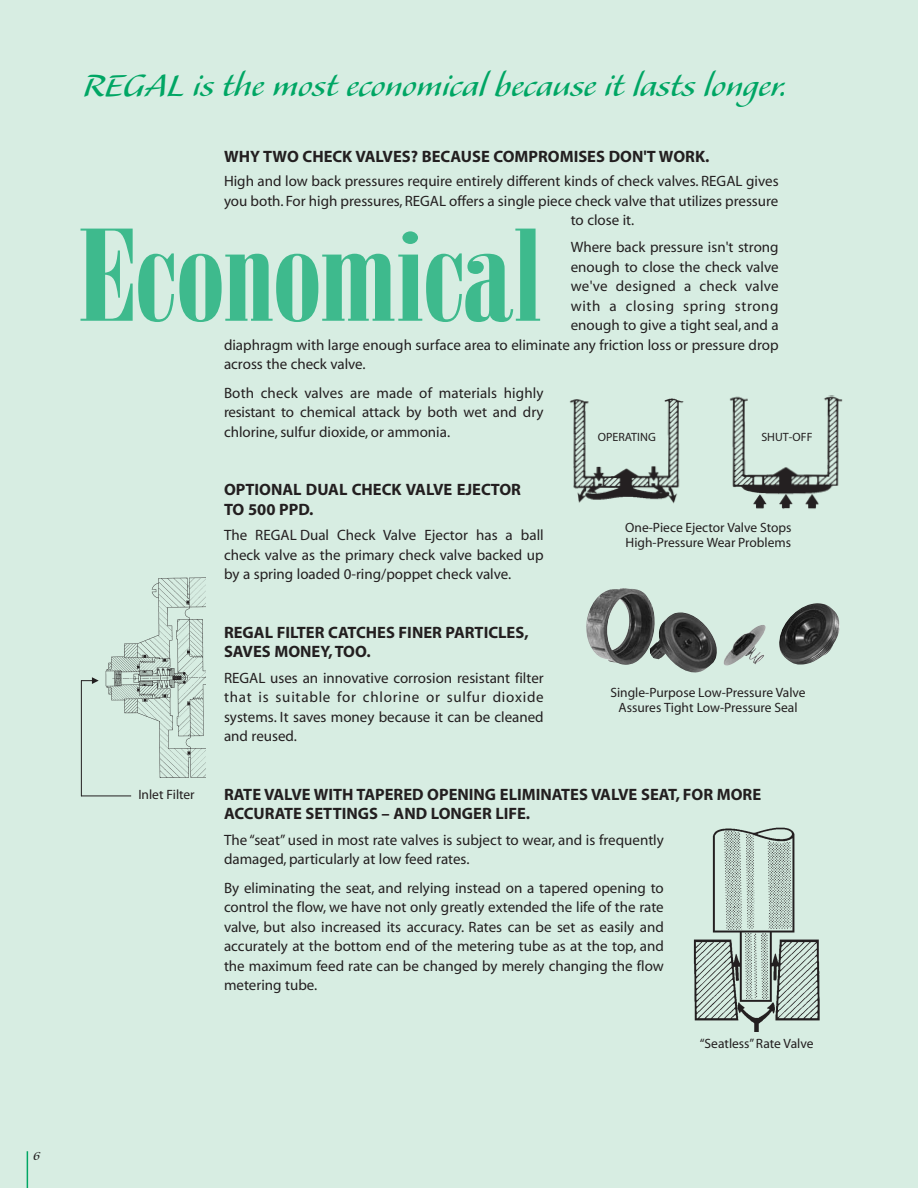
<style>
.page{position:relative;width:918px;height:1188px;background:#d7ede2}
.page>*{position:absolute;margin:0;border:0;box-sizing:border-box;transform-origin:0 0}
.t1{font:127.5px "Bodoni Poster Compressed";letter-spacing:-.015em;color:#3eba8d;scale:1.2 1}
.t2{font:39px "Alexa";color:#00a664}
.t3{font:700 16.5px/19.5px "Myriad";color:#231f20}
.t4{font:15px/19.5px "Myriad";color:#231f20;text-align:justify}
.t5{font:15px "Myriad";letter-spacing:.02em;color:#231f20}
.t6{font:15px "Myriad";letter-spacing:.04em;color:#231f20}
.t7{font:15px "Alexa";color:#231f20}
.t8{font:13.5px/15px "Myriad";color:#231f20}
.t9{font:12px "Myriad";color:#231f20}
</style>
<div class="page">
<img style="left:105px;top:577px;width:101px;height:201px">
<hr style="left:81px;top:680px;width:1px;height:116px;background:#231f20">
<hr style="left:81px;top:796px;width:50px;height:1px;background:#231f20">
<svg style="left:81px;top:677px;width:18px;height:7px"></svg>
<img style="left:693px;top:827px;width:127px;height:204px">
<img style="left:569px;top:395px;width:274px;height:114px">
<img style="left:586px;top:588px;width:254px;height:85px">
<hr style="left:27px;top:1151px;width:1px;height:37px;background:#00a664">
<h2 class="t2" style="left:83px;top:71px;width:705px">REGAL is the most economical because it lasts longer.</h2>
<p class="t3" style="left:224px;top:148px;width:487px">WHY TWO CHECK VALVES? BECAUSE COMPROMISES DON'T WORK.</p>
<p class="t4" style="left:224px;top:173px;width:556px">High and low back pressures require entirely different kinds of check valves. REGAL gives</p>
<p class="t4" style="left:224px;top:192px;width:556px">you both. For high pressures, REGAL offers a single piece check valve that utilizes pressure</p>
<p class="t4" style="left:571px;top:212px;width:65px">to close it.</p>
<p class="t4" style="left:571px;top:239px;width:209px">Where back pressure isn't strong</p>
<p class="t4" style="left:571px;top:258px;width:209px">enough to close the check valve</p>
<p class="t5" style="left:571px;top:280px;width:209px">we've designed a check valve</p>
<p class="t6" style="left:571px;top:300px;width:209px">with a closing spring strong</p>
<p class="t4" style="left:571px;top:317px;width:209px">enough to give a tight seal, and a</p>
<p class="t4" style="left:224px;top:336px;width:556px">diaphragm with large enough surface area to eliminate any friction loss or pressure drop</p>
<p class="t4" style="left:224px;top:356px;width:143px">across the check valve.</p>
<p class="t4" style="left:224px;top:384px;width:321px">Both check valves are made of materials highly resistant to chemical attack by both wet and dry chlorine, sulfur dioxide, or ammonia.</p>
<h1 class="t1" style="left:78px;top:229px;width:391px">Economical</h1>
<p class="t9" style="left:598px;top:432px;width:59px">OPERATING</p>
<p class="t9" style="left:761px;top:432px;width:53px">SHUT-OFF</p>
<p class="t8" style="left:138px;top:788px;width:58px">Inlet Filter</p>
<p class="t3" style="left:224px;top:481px;width:299px">OPTIONAL DUAL CHECK VALVE EJECTOR<br>TO 500 PPD.</p>
<p class="t4" style="left:224px;top:527px;width:321px">The REGAL Dual Check Valve Ejector has a ball check valve as the primary check valve backed up by a spring loaded 0-ring/poppet check valve.</p>
<p class="t3" style="left:224px;top:624px;width:306px">REGAL FILTER CATCHES FINER PARTICLES,<br>SAVES MONEY, TOO.</p>
<p class="t4" style="left:224px;top:669px;width:321px">REGAL uses an innovative corrosion resistant filter that is suitable for chlorine or sulfur dioxide systems. It saves money because it can be cleaned and reused.</p>
<p class="t8" style="left:625px;top:521px;width:168px">One-Piece Ejector Valve Stops<br>High-Pressure Wear Problems</p>
<p class="t8" style="left:610px;top:686px;width:197px;text-align:center">Single-Purpose Low-Pressure Valve<br>Assures Tight Low-Pressure Seal</p>
<p class="t3" style="left:224px;top:786px;width:539px">RATE VALVE WITH TAPERED OPENING ELIMINATES VALVE SEAT, FOR MORE<br>ACCURATE SETTINGS – AND LONGER LIFE.</p>
<p class="t4" style="left:224px;top:831px;width:441px">The “seat” used in most rate valves is subject to wear, and is frequently damaged, particularly at low feed rates.</p>
<p class="t4" style="left:224px;top:879px;width:441px">By eliminating the seat, and relying instead on a tapered opening to control the flow, we have not only greatly extended the life of the rate valve, but also increased its accuracy. Rates can be set as easily and accurately at the bottom end of the metering tube as at the top, and the maximum feed rate can be changed by merely changing the flow metering tube.</p>
<p class="t8" style="left:700px;top:1037px;width:115px">“Seatless” Rate Valve</p>
<p class="t7" style="left:33px;top:1150px;width:8px">6</p>
</div>
